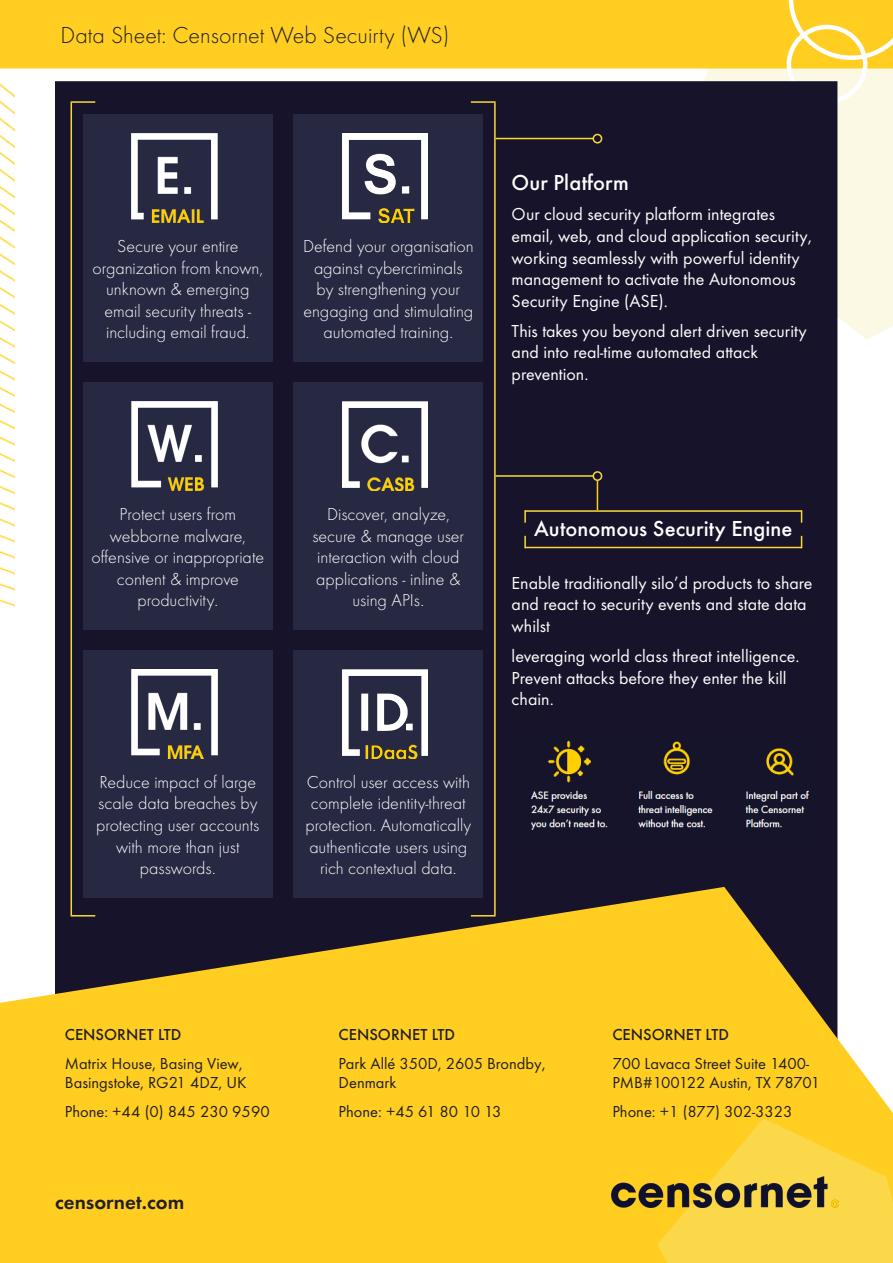
<style>
.page{position:relative;width:893px;height:1263px;background:#fff}
.page>*{position:absolute;margin:0;border:0;box-sizing:border-box;transform-origin:0 0}
.t1{font:600 25.5px "Function Pro";color:#231f20}
.t2{font:300 24px "Function Pro";color:#231f20}
.t3{font:500 22.5px "Function Pro";letter-spacing:.005em;color:#fff}
.t4{font:600 21px "Function Pro";color:#231f20}
.t5{font:300 18px/21.6px "Function Pro";color:#fff;text-align:center}
.t6{font:18px/21.6px "Function Pro";color:#fff}
.t7{font:16.5px/19.8px "Function Pro";color:#231f20}
.t8{font:500 16.5px "Function Pro";color:#231f20}
</style>
<div class="page">
<img style="left:0;top:83px;width:16px;height:524px">
<div style="left:703px;top:69px;width:190px;height:271px;background:#fbf9e4"></div>
<div style="left:1px;top:1px;width:891px;height:67px;background:#ffce21"></div>
<div style="left:0;top:0;width:893px;height:69px;border:2px solid #ffce21"></div>
<div style="left:787px;top:25px;width:80px;height:79px;border:4px solid #fff;border-radius:50%"></div>
<svg style="left:789px;top:0;width:104px;height:60px"></svg>
<div style="left:55px;top:81px;width:783px;height:805px;background:#17132a"></div>
<div style="left:83px;top:115px;width:190px;height:247px;background:#262941"></div>
<div style="left:293px;top:115px;width:190px;height:247px;background:#262941"></div>
<div style="left:83px;top:383px;width:190px;height:247px;background:#262941"></div>
<div style="left:293px;top:383px;width:190px;height:247px;background:#262941"></div>
<div style="left:83px;top:651px;width:190px;height:247px;background:#262941"></div>
<div style="left:293px;top:651px;width:190px;height:247px;background:#262941"></div>
<hr style="left:71px;top:103px;width:1px;height:812px;background:#fad83a">
<hr style="left:71px;top:101px;width:24px;height:2px;background:#fada32">
<hr style="left:494px;top:103px;width:2px;height:812px;background:#fad83a">
<hr style="left:471px;top:101px;width:25px;height:2px;background:#fada32">
<hr style="left:496px;top:138px;width:97px;height:1px;background:#fadc32">
<div style="left:593px;top:134px;width:9px;height:10px;border:2px solid #fada39;border-radius:50%"></div>
<img style="left:132px;top:134px;width:85px;height:88px">
<img style="left:342px;top:134px;width:86px;height:88px">
<img style="left:132px;top:402px;width:85px;height:88px">
<img style="left:342px;top:402px;width:86px;height:88px">
<img style="left:132px;top:669px;width:85px;height:89px">
<img style="left:342px;top:669px;width:86px;height:89px">
<hr style="left:496px;top:475px;width:97px;height:2px;background:#fadc32">
<div style="left:593px;top:471px;width:9px;height:10px;border:2px solid #fada39;border-radius:50%"></div>
<svg style="left:597px;top:481px;width:1px;height:29px"></svg>
<hr style="left:525px;top:510px;width:277px;height:2px;background:#fad83a">
<svg style="left:801px;top:510px;width:1px;height:13px"></svg>
<svg style="left:524px;top:510px;width:2px;height:13px"></svg>
<hr style="left:525px;top:547px;width:277px;height:1px;background:#fad83a">
<svg style="left:524px;top:536px;width:2px;height:12px"></svg>
<img style="left:512px;top:733px;width:309px;height:108px">
<svg style="left:0;top:886px;width:893px;height:377px;background:#dcb42f"></svg>
<svg style="left:657px;top:1118px;width:236px;height:145px;background:#fbd43b"></svg>
<img style="left:611px;top:1177px;width:228px;height:31px">
<p class="t2" style="left:61px;top:22px;width:390px">Data Sheet: Censornet Web Secuirty (WS)</p>
<p class="t5" style="left:117px;top:235px;width:123px">Secure your entire</p>
<p class="t5" style="left:93px;top:257px;width:172px">organization from known,</p>
<p class="t5" style="left:106px;top:279px;width:145px">unknown &amp; emerging</p>
<p class="t5" style="left:105px;top:300px;width:148px">email security threats -</p>
<p class="t5" style="left:106px;top:322px;width:145px">including email fraud.</p>
<p class="t5" style="left:303px;top:235px;width:172px">Defend your organisation against cybercriminals<br>by strengthening your engaging and stimulating automated training.</p>
<p class="t3" style="left:512px;top:169px;width:119px">Our Platform</p>
<p class="t6" style="left:512px;top:204px;width:302px">Our cloud security platform integrates email, web, and cloud application security, working seamlessly with powerful identity management to activate the Autonomous Security Engine (ASE).</p>
<p class="t6" style="left:512px;top:320px;width:297px">This takes you beyond alert driven security and into real-time automated attack prevention.</p>
<p class="t5" style="left:91px;top:503px;width:174px">Protect users from webborne malware, offensive or inappropriate content &amp; improve productivity.</p>
<p class="t5" style="left:312px;top:503px;width:153px">Discover, analyze, secure &amp; manage user interaction with cloud applications - inline &amp; using APIs.</p>
<p class="t5" style="left:99px;top:771px;width:159px">Reduce impact of large</p>
<p class="t5" style="left:98px;top:793px;width:161px">scale data breaches by</p>
<p class="t5" style="left:96px;top:814px;width:165px">protecting user accounts</p>
<p class="t5" style="left:116px;top:836px;width:125px">with more than just</p>
<p class="t5" style="left:140px;top:858px;width:77px">passwords.</p>
<p class="t5" style="left:305px;top:771px;width:167px">Control user access with complete identity-threat protection. Automatically authenticate users using rich contextual data.</p>
<p class="t3" style="left:534px;top:515px;width:260px">Autonomous Security Engine</p>
<p class="t6" style="left:512px;top:572px;width:302px">Enable traditionally silo’d products to share and react to security events and state data whilst</p>
<p class="t6" style="left:512px;top:645px;width:289px">leveraging world class threat intelligence.<br>Prevent attacks before they enter the kill chain.</p>
<p class="t8" style="left:65px;top:1025px;width:118px">CENSORNET LTD</p>
<p class="t7" style="left:65px;top:1053px;width:183px">Matrix House, Basing View,<br>Basingstoke, RG21 4DZ, UK</p>
<p class="t7" style="left:65px;top:1101px;width:206px">Phone: +44 (0) 845 230 9590</p>
<p class="t4" style="left:55px;top:1189px;width:131px">censornet.com</p>
<p class="t1" style="left:63px;top:1193px;width:158px">censornet.com</p>
<p class="t8" style="left:339px;top:1025px;width:118px">CENSORNET LTD</p>
<p class="t7" style="left:339px;top:1053px;width:208px">Park Allé 350D, 2605 Brondby,<br>Denmark</p>
<p class="t7" style="left:339px;top:1101px;width:165px">Phone: +45 61 80 10 13</p>
<p class="t8" style="left:612px;top:1025px;width:118px">CENSORNET LTD</p>
<p class="t7" style="left:612px;top:1053px;width:209px">700 Lavaca Street Suite 1400-<br>PMB#100122 Austin, TX 78701</p>
<p class="t7" style="left:612px;top:1101px;width:182px">Phone: +1 (877) 302-3323</p>
</div>
